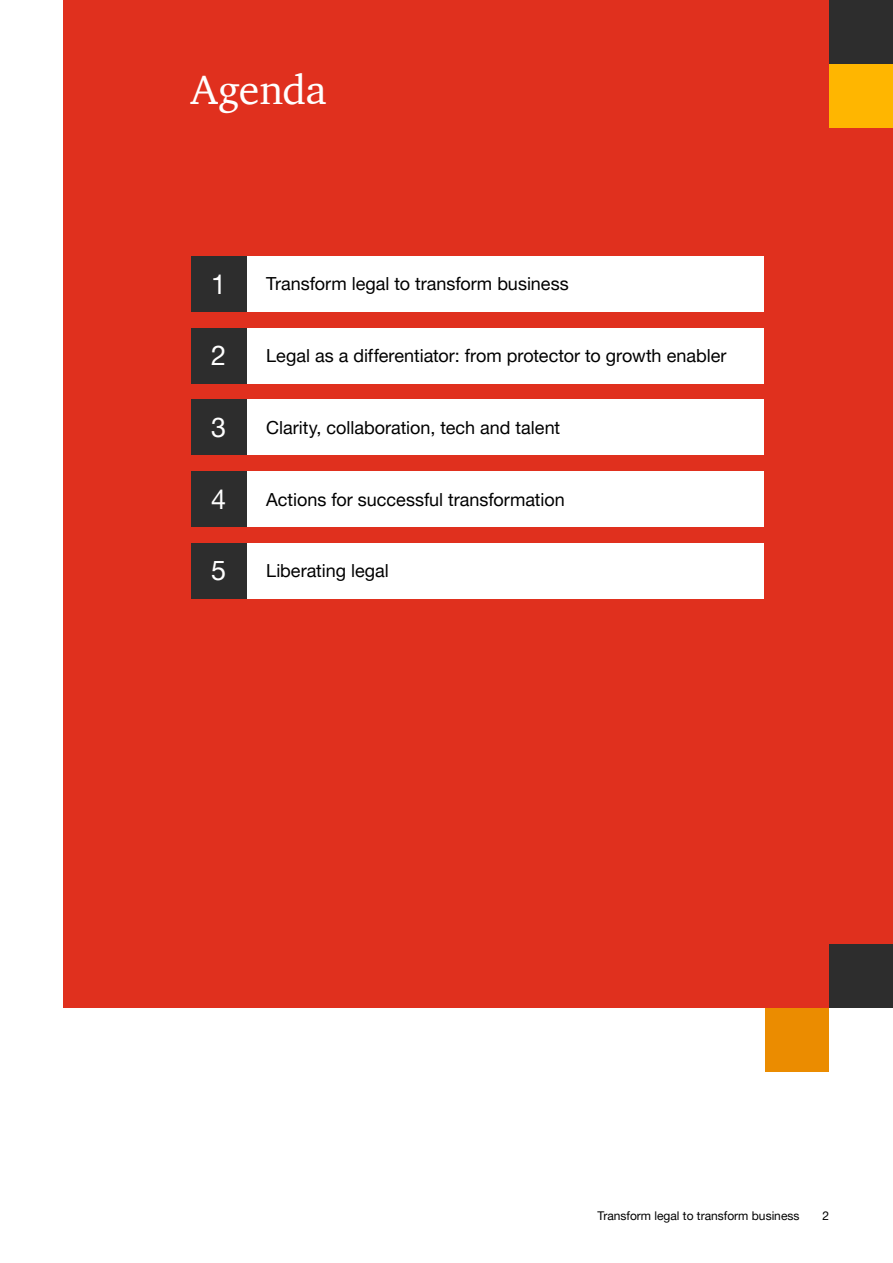
<style>
.page{position:relative;width:893px;height:1263px;background:#fff}
.page>*{position:absolute;margin:0;border:0;box-sizing:border-box;transform-origin:0 0}
.t1{font:42px "ITC Charter Com";letter-spacing:-.015em;color:#fff}
.t2{font:27px "Helvetica Neue LT Pro";color:#fff}
.t3{font:18px "Helvetica Neue LT Pro";color:#000}
.t4{font:12px "Helvetica Neue LT Pro";color:#000}
</style>
<div class="page">
<div style="left:64px;top:0;width:829px;height:1008px;background:#e0301e"></div>
<div style="left:245px;top:256px;width:518px;height:56px;background:#fff"></div>
<div style="left:191px;top:256px;width:55px;height:56px;background:#2d2d2d"></div>
<div style="left:245px;top:543px;width:518px;height:56px;background:#fff"></div>
<div style="left:191px;top:543px;width:55px;height:56px;background:#2d2d2d"></div>
<div style="left:245px;top:399px;width:518px;height:56px;background:#fff"></div>
<div style="left:191px;top:399px;width:55px;height:56px;background:#2d2d2d"></div>
<div style="left:245px;top:328px;width:518px;height:56px;background:#fff"></div>
<div style="left:191px;top:328px;width:55px;height:56px;background:#2d2d2d"></div>
<div style="left:245px;top:471px;width:518px;height:56px;background:#fff"></div>
<div style="left:191px;top:471px;width:55px;height:56px;background:#2d2d2d"></div>
<div style="left:829px;top:0;width:64px;height:64px;background:#2d2d2d"></div>
<div style="left:829px;top:64px;width:64px;height:64px;background:#ffb600"></div>
<div style="left:829px;top:944px;width:64px;height:64px;background:#2d2d2d"></div>
<div style="left:765px;top:1008px;width:64px;height:63px;background:#eb8c00"></div>
<h1 class="t1" style="left:191px;top:63px;width:138px">Agenda</h1>
<h2 class="t2" style="left:211px;top:267px;width:17px">1</h2>
<p class="t3" style="left:266px;top:273px;width:304px">Transform legal to transform business</p>
<h2 class="t2" style="left:211px;top:339px;width:17px">2</h2>
<p class="t3" style="left:266px;top:345px;width:462px">Legal as a differentiator: from protector to growth enabler</p>
<h2 class="t2" style="left:211px;top:411px;width:17px">3</h2>
<p class="t3" style="left:266px;top:416px;width:295px">Clarity, collaboration, tech and talent</p>
<h2 class="t2" style="left:211px;top:482px;width:17px">4</h2>
<p class="t3" style="left:266px;top:488px;width:300px">Actions for successful transformation</p>
<h2 class="t2" style="left:211px;top:554px;width:17px">5</h2>
<p class="t3" style="left:266px;top:560px;width:124px">Liberating legal</p>
<p class="t4" style="left:598px;top:1209px;width:203px">Transform legal to transform business</p>
<p class="t4" style="left:822px;top:1209px;width:8px">2</p>
</div>
